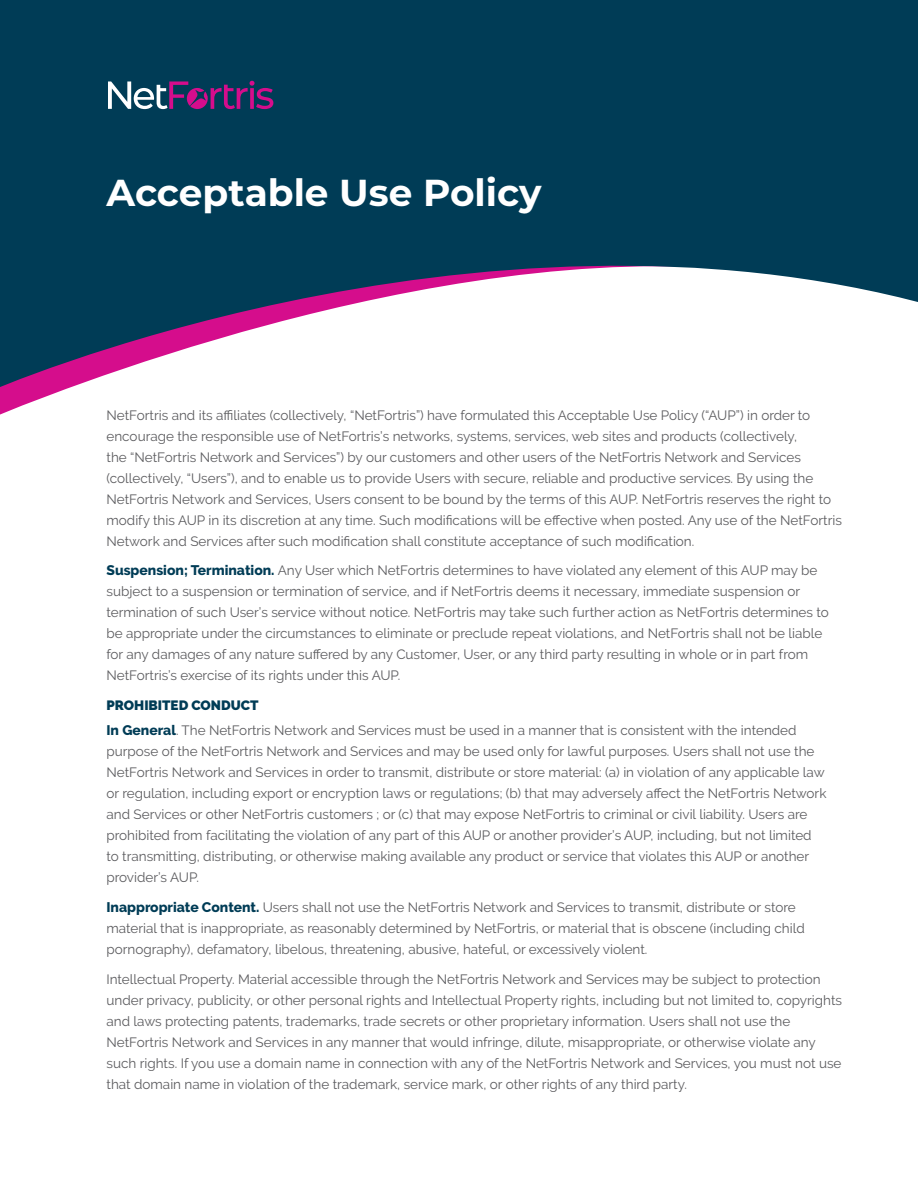
<style>
.page{position:relative;width:918px;height:1188px;background:#fff}
.page>*{position:absolute;margin:0;border:0;box-sizing:border-box;transform-origin:0 0}
.t1{font:700 37.5px "Montserrat";color:#fff}
.Body{font:13.5px/21px "Raleway";color:#5c5c5f}
.Subhead_midnight_CAP{font:900 13.5px "Raleway";color:#003c56}
.s1{font-weight:800;font-size:13.8px;color:#003c56}
</style>
<div class="page">
<svg style="left:0;top:393px;width:55px;height:22px"></svg>
<svg style="left:0;top:0;width:918px;height:393px;fill:#003c56"></svg>
<svg style="left:108px;top:81px;width:165px;height:28px"></svg>
<p class="t1" style="left:106px;top:165px;width:436px">Acceptable Use Policy</p>
<p class="Body" style="left:106px;top:405px;width:737px">NetFortris and its affiliates (collectively, “NetFortris”) have formulated this Acceptable Use Policy (“AUP”) in order to encourage the responsible use of NetFortris’s networks, systems, services, web sites and products (collectively,<br>the “NetFortris Network and Services”) by our customers and other users of the NetFortris Network and Services (collectively, “Users”), and to enable us to provide Users with secure, reliable and productive services. By using the NetFortris Network and Services, Users consent to be bound by the terms of this AUP. NetFortris reserves the right to modify this AUP in its discretion at any time. Such modifications will be effective when posted. Any use of the NetFortris Network and Services after such modification shall constitute acceptance of such modification.</p>
<p class="Body" style="left:106px;top:560px;width:724px"><span class="s1">Suspension; Termination.</span> Any User which NetFortris determines to have violated any element of this AUP may be subject to a suspension or termination of service, and if NetFortris deems it necessary, immediate suspension or termination of such User’s service without notice. NetFortris may take such further action as NetFortris determines to be appropriate under the circumstances to eliminate or preclude repeat violations, and NetFortris shall not be liable for any damages of any nature suffered by any Customer, User, or any third party resulting in whole or in part from NetFortris’s exercise of its rights under this AUP.</p>
<p class="Subhead_midnight_CAP" style="left:106px;top:698px;width:154px">PROHIBITED CONDUCT</p>
<p class="Body" style="left:106px;top:720px;width:722px"><span class="s1">In General</span>. The NetFortris Network and Services must be used in a manner that is consistent with the intended purpose of the NetFortris Network and Services and may be used only for lawful purposes. Users shall not use the NetFortris Network and Services in order to transmit, distribute or store material: (a) in violation of any applicable law or regulation, including export or encryption laws or regulations; (b) that may adversely affect the NetFortris Network and Services or other NetFortris customers ; or (c) that may expose NetFortris to criminal or civil liability. Users are prohibited from facilitating the violation of any part of this AUP or another provider’s AUP, including, but not limited to transmitting, distributing, or otherwise making available any product or service that violates this AUP or another provider’s AUP.</p>
<p class="Body" style="left:106px;top:897px;width:700px"><span class="s1">Inappropriate Content.</span> Users shall not use the NetFortris Network and Services to transmit, distribute or store material that is inappropriate, as reasonably determined by NetFortris, or material that is obscene (including child pornography), defamatory, libelous, threatening, abusive, hateful, or excessively violent.</p>
<p class="Body" style="left:106px;top:968px;width:737px">Intellectual Property. Material accessible through the NetFortris Network and Services may be subject to protection under privacy, publicity, or other personal rights and Intellectual Property rights, including but not limited to, copyrights and laws protecting patents, trademarks, trade secrets or other proprietary information. Users shall not use the NetFortris Network and Services in any manner that would infringe, dilute, misappropriate, or otherwise violate any such rights. If you use a domain name in connection with any of the NetFortris Network and Services, you must not use that domain name in violation of the trademark, service mark, or other rights of any third party.</p>
</div>
